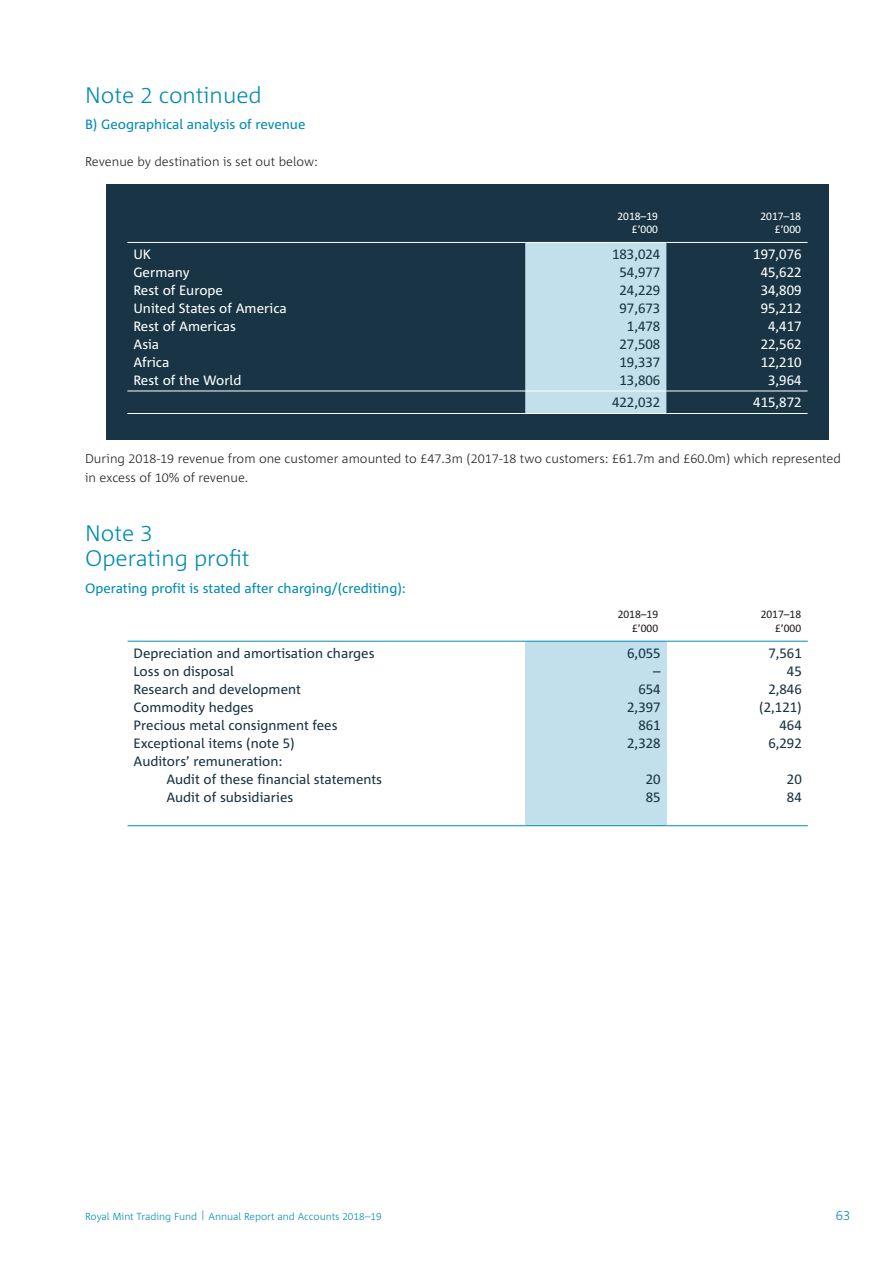
<style>
.page{position:relative;width:893px;height:1263px;background:#fff}
.page>*{position:absolute;margin:0;border:0;box-sizing:border-box;transform-origin:0 0}
.t1{font:300 22.5px/25.5px "Corpid C3";color:#008bb3}
.t2{font:13.5px/18px "Corpid C3";color:#193444}
.t3{font:13.5px/18px "Corpid C3";color:#fff}
.t4{font:13.5px "Corpid C3";color:#008bb3}
.t5{font:300 13.2px "Corpid C3";color:#008bb3}
.t6{font:300 12.75px/18.8px "Corpid C3";color:#231f20}
.t7{font:10.5px/13.5px "Corpid C3";color:#231f20;text-align:right}
.t8{font:10.5px/13.5px "Corpid C3";color:#fff;text-align:right}
.t9{font:300 10.2px "Corpid C3";color:#008bb3}
</style>
<div class="page">
<div style="left:525px;top:641px;width:142px;height:185px;background:#c2dfec"></div>
<hr style="left:128px;top:641px;width:397px;height:1px;background:#008bb3">
<hr style="left:128px;top:825px;width:397px;height:1px;background:#008bb3">
<hr style="left:525px;top:641px;width:142px;height:1px;background:#008bb3">
<hr style="left:525px;top:825px;width:142px;height:1px;background:#008bb3">
<hr style="left:667px;top:641px;width:141px;height:1px;background:#008bb3">
<hr style="left:667px;top:825px;width:141px;height:1px;background:#008bb3">
<div style="left:106px;top:184px;width:723px;height:255px;background:#193444"></div>
<div style="left:525px;top:243px;width:141px;height:170px;background:#c2dfec"></div>
<hr style="left:127px;top:242px;width:398px;height:1px;background:#fff">
<hr style="left:525px;top:242px;width:141px;height:1px;background:#fff">
<hr style="left:666px;top:242px;width:142px;height:1px;background:#fff">
<hr style="left:127px;top:391px;width:398px;height:1px;background:#fff">
<hr style="left:525px;top:391px;width:141px;height:1px;background:#fff">
<hr style="left:666px;top:391px;width:142px;height:1px;background:#fff">
<hr style="left:127px;top:413px;width:398px;height:1px;background:#fff">
<hr style="left:525px;top:413px;width:141px;height:1px;background:#fff">
<hr style="left:666px;top:413px;width:142px;height:1px;background:#fff">
<h1 class="t1" style="left:85px;top:81px;width:178px">Note 2 continued</h1>
<p class="t4" style="left:85px;top:116px;width:222px">B) Geographical analysis of revenue</p>
<p class="t6" style="left:85px;top:152px;width:234px">Revenue by destination is set out below:</p>
<p class="t8" style="left:617px;top:209px;width:42px">2018–19 £’000</p>
<p class="t8" style="left:760px;top:209px;width:42px">2017–18 £’000</p>
<p class="t3" style="left:133px;top:245px;width:155px">UK<br>Germany<br>Rest of Europe<br>United States of America<br>Rest of Americas<br>Asia<br>Africa<br>Rest of the World</p>
<p class="t2" style="left:612px;top:245px;width:50px;text-align:right">183,024<br>54,977<br>24,229<br>97,673<br>1,478<br>27,508<br>19,337<br>13,806</p>
<p class="t3" style="left:753px;top:245px;width:50px;text-align:right">197,076<br>45,622<br>34,809<br>95,212<br>4,417<br>22,562<br>12,210<br>3,964</p>
<p class="t2" style="left:612px;top:393px;width:50px">422,032</p>
<p class="t3" style="left:753px;top:393px;width:50px">415,872</p>
<p class="t6" style="left:85px;top:449px;width:757px">During 2018-19 revenue from one customer amounted to £47.3m (2017-18 two customers: £61.7m and £60.0m) which represented in excess of 10% of revenue.</p>
<h1 class="t1" style="left:85px;top:520px;width:166px">Note 3<br>Operating profit</h1>
<p class="t4" style="left:85px;top:579px;width:322px">Operating profit is stated after charging/(crediting):</p>
<p class="t2" style="left:134px;top:644px;width:242px">Depreciation and amortisation charges<br>Loss on disposal<br>Research and development<br>Commodity hedges<br>Precious metal consignment fees<br>Exceptional items (note 5)<br>Auditors’ remuneration:</p>
<p class="t2" style="left:166px;top:769px;width:217px">Audit of these financial statements<br>Audit of subsidiaries</p>
<p class="t7" style="left:618px;top:608px;width:42px">2018–19 £’000</p>
<p class="t7" style="left:761px;top:608px;width:42px">2017–18 £’000</p>
<p class="t2" style="left:627px;top:643px;width:35px;text-align:right">6,055 –<br>654<br>2,397<br>861<br>2,328</p>
<p class="t2" style="left:646px;top:769px;width:16px">20<br>85</p>
<p class="t2" style="left:759px;top:643px;width:44px;text-align:right">7,561<br>45<br>2,846 (2,121)<br>464<br>6,292</p>
<p class="t2" style="left:787px;top:769px;width:16px">20<br>84</p>
<p class="t9" style="left:85px;top:1210px;width:298px">Royal Mint Trading Fund | Annual Report and Accounts 2018–19</p>
<p class="t5" style="left:836px;top:1207px;width:16px">63</p>
</div>
